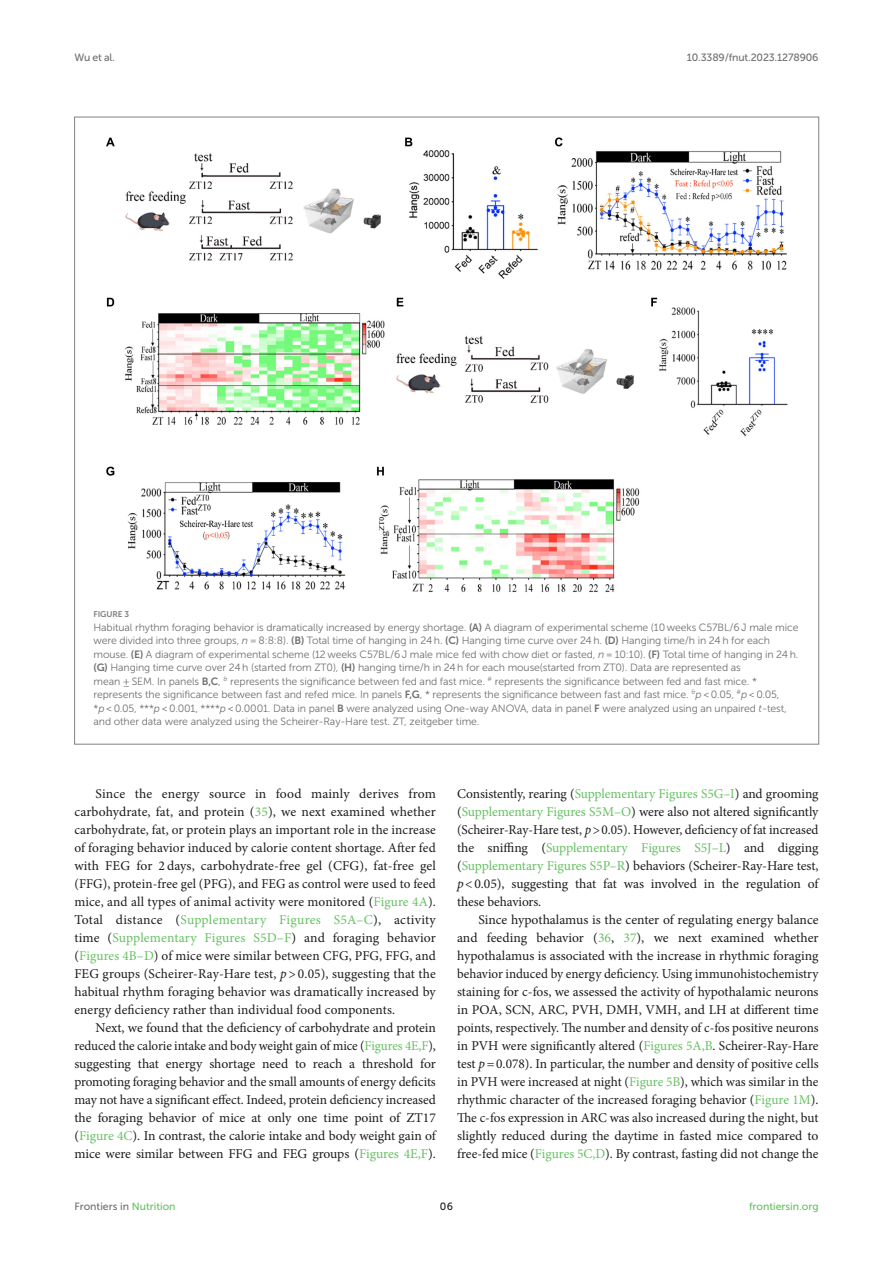
<style>
.page{position:relative;width:893px;height:1263px;background:#fff}
.page>*{position:absolute;margin:0;border:0;box-sizing:border-box;transform-origin:0 0}
.TEXT{font:13.5px/18px "Minion Pro";letter-spacing:-.005em;color:#1b1c1b;text-align:justify}
.FIG_LEG{font:10.5px/13.5px "Museo Sans 300";letter-spacing:-.01em;color:#706f70}
.t1{font:10.5px "Museo Sans 500";letter-spacing:-.015em;color:#706f70}
.t2{font:10.5px "Museo Sans 500";color:#65c161}
.t3{font:10.5px "Museo Sans 500";color:#1b1c1b}
.FIG_HD{font:8.25px "Museo Sans 700";letter-spacing:-.01em;color:#7e7f7f}
.s1{font-family:"Museo Sans 700"}
.s2{font-style:italic}
.s3{color:#65c161}
</style>
<div class="page">
<img style="left:106px;top:137px;width:682px;height:455px">
<p class="t1" style="left:74px;top:51px;width:42px">Wu et al.</p>
<p class="t1" style="left:687px;top:51px;width:133px">10.3389/fnut.2023.1278906</p>
<p class="FIG_HD" style="left:94px;top:610px;width:37px">FIGURE 3</p>
<p class="FIG_LEG" style="left:94px;top:620px;width:706px">Habitual rhythm foraging behavior is dramatically increased by energy shortage. <span class="s1">(A)</span> A diagram of experimental scheme (10 weeks C57BL/6 J male mice were divided into three groups, <span class="s2">n</span> = 8:8:8). <span class="s1">(B)</span> Total time of hanging in 24 h. <span class="s1">(C)</span> Hanging time curve over 24 h. <span class="s1">(D)</span> Hanging time/h in 24 h for each mouse. <span class="s1">(E)</span> A diagram of experimental scheme (12 weeks C57BL/6 J male mice fed with chow diet or fasted, <span class="s2">n</span> = 10:10). <span class="s1">(F)</span> Total time of hanging in 24 h. <span class="s1">(G)</span> Hanging time curve over 24 h (started from ZT0), <span class="s1">(H)</span> hanging time/h in 24 h for each mouse(started from ZT0). Data are represented as<br>mean ± SEM. In panels <span class="s1">B,C</span>, <sup>&amp;</sup> represents the significance between fed and fast mice. <sup>#</sup> represents the significance between fed and fast mice. * represents the significance between fast and refed mice. In panels <span class="s1">F,G</span>, * represents the significance between fast and fast mice. <sup>&amp;</sup><span class="s2">p</span> &lt; 0.05, <sup>#</sup><span class="s2">p</span> &lt; 0.05,<br>*<span class="s2">p</span> &lt; 0.05, ***<span class="s2">p</span> &lt; 0.001, ****<span class="s2">p</span> &lt; 0.0001. Data in panel <span class="s1">B</span> were analyzed using One-way ANOVA, data in panel <span class="s1">F</span> were analyzed using an unpaired <span class="s2">t</span>-test, and other data were analyzed using the Scheirer-Ray-Hare test. ZT, zeitgeber time.</p>
<p class="TEXT" style="left:74px;top:785px;width:363px;text-indent:21px">Since the energy source in food mainly derives from carbohydrate, fat, and protein (<span class="s3">35</span>), we next examined whether carbohydrate, fat, or protein plays an important role in the increase of foraging behavior induced by calorie content shortage. After fed with FEG for 2 days, carbohydrate-free gel (CFG), fat-free gel (FFG), protein-free gel (PFG), and FEG as control were used to feed mice, and all types of animal activity were monitored (<span class="s3">Figure 4A</span>).<br>Total distance (<span class="s3">Supplementary Figures S5A–C</span>), activity time (<span class="s3">Supplementary Figures S5D–F</span>) and foraging behavior (<span class="s3">Figures 4B–D</span>) of mice were similar between CFG, PFG, FFG, and FEG groups (Scheirer-Ray-Hare test, <span class="s2">p</span> &gt; 0.05), suggesting that the habitual rhythm foraging behavior was dramatically increased by energy deficiency rather than individual food components.</p>
<p class="TEXT" style="left:74px;top:1019px;width:363px;text-indent:21px">Next, we found that the deficiency of carbohydrate and protein reduced the calorie intake and body weight gain of mice (<span class="s3">Figures 4E,F</span>), suggesting that energy shortage need to reach a threshold for promoting foraging behavior and the small amounts of energy deficits may not have a significant effect. Indeed, protein deficiency increased the foraging behavior of mice at only one time point of ZT17 (<span class="s3">Figure 4C</span>). In contrast, the calorie intake and body weight gain of mice were similar between FFG and FEG groups (<span class="s3">Figures 4E,F</span>).</p>
<p class="TEXT" style="left:457px;top:785px;width:363px">Consistently, rearing (<span class="s3">Supplementary Figures S5G–I</span>) and grooming (<span class="s3">Supplementary Figures S5M–O</span>) were also not altered significantly (Scheirer-Ray-Hare test, <span class="s2">p</span>&gt;0.05). However, deficiency of fat increased the sniffing (<span class="s3">Supplementary Figures S5J–L</span>) and digging (<span class="s3">Supplementary Figures S5P–R</span>) behaviors (Scheirer-Ray-Hare test, <span class="s2">p</span>&lt;0.05), suggesting that fat was involved in the regulation of these behaviors.</p>
<p class="TEXT" style="left:457px;top:911px;width:363px;text-indent:21px">Since hypothalamus is the center of regulating energy balance and feeding behavior (<span class="s3">36</span>, <span class="s3">37</span>), we next examined whether hypothalamus is associated with the increase in rhythmic foraging behavior induced by energy deficiency. Using immunohistochemistry staining for c-fos, we assessed the activity of hypothalamic neurons in POA, SCN, ARC, PVH, DMH, VMH, and LH at different time points, respectively. The number and density of c-fos positive neurons in PVH were significantly altered (<span class="s3">Figures 5A,B</span>. Scheirer-Ray-Hare test <span class="s2">p</span>=0.078). In particular, the number and density of positive cells in PVH were increased at night (<span class="s3">Figure 5B</span>), which was similar in the rhythmic character of the increased foraging behavior (<span class="s3">Figure 1M</span>).<br>The c-fos expression in ARC was also increased during the night, but slightly reduced during the daytime in fasted mice compared to free-fed mice (<span class="s3">Figures 5C,D</span>). By contrast, fasting did not change the</p>
<p class="t1" style="left:74px;top:1200px;width:103px">Frontiers in <span class="s3">Nutrition</span></p>
<p class="t3" style="left:440px;top:1200px;width:15px">06</p>
<p class="t2" style="left:749px;top:1200px;width:71px">frontiersin.org</p>
</div>
